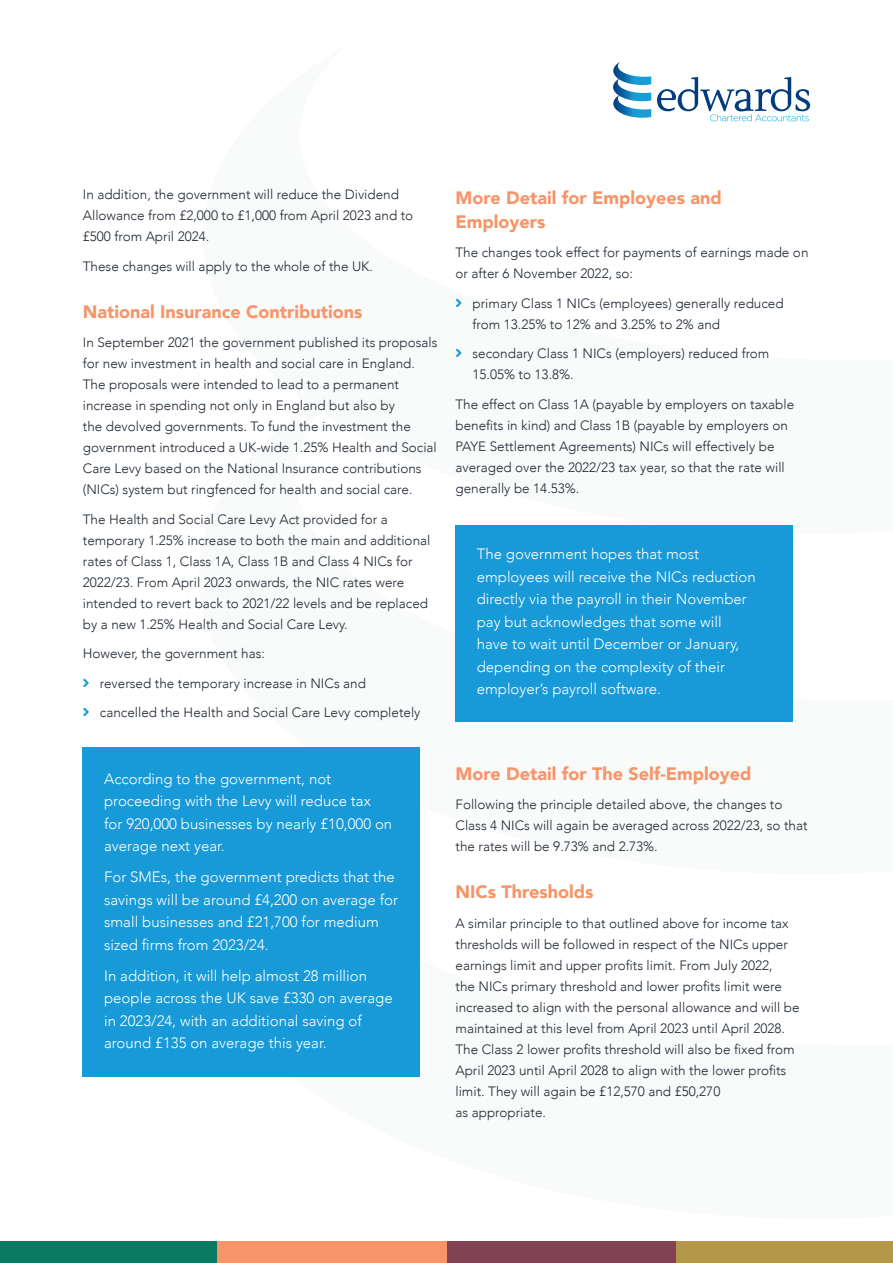
<style>
.page{position:relative;width:893px;height:1263px;background:#fff}
.page>*{position:absolute;margin:0;border:0;box-sizing:border-box;transform-origin:0 0}
.Edwards_Heading_3{font:900 18px/24px "Avenir";color:#f79468}
.Edwards_Heading_2{font:900 18px "Avenir";color:#f79468}
.Edwards_body_copy{font:300 15px/22.5px "Avenir";color:#fff}
.Edwards_body_copy-2{font:300 13.5px/21px "Avenir";color:#202832}
</style>
<div class="page">
<svg style="left:613px;top:62px;width:38px;height:56px"></svg>
<svg style="left:657px;top:77px;width:153px;height:44px"></svg>
<div style="left:455px;top:526px;width:338px;height:196px;background:#179ad7"></div>
<div style="left:446px;top:1242px;width:230px;height:21px;background:#824256"></div>
<div style="left:0;top:1242px;width:217px;height:21px;background:#097961"></div>
<div style="left:676px;top:1242px;width:217px;height:21px;background:#b4964b"></div>
<div style="left:217px;top:1242px;width:229px;height:21px;background:#f79468"></div>
<div style="left:83px;top:747px;width:337px;height:330px;background:#179ad7"></div>
<p class="Edwards_body_copy-2" style="left:83px;top:184px;width:332px">In addition, the government will reduce the Dividend<br>Allowance from £2,000 to £1,000 from April 2023 and to £500 from April 2024.</p>
<p class="Edwards_body_copy-2" style="left:83px;top:256px;width:292px">These changes will apply to the whole of the UK.</p>
<p class="Edwards_Heading_3" style="left:83px;top:299px;width:281px">National Insurance Contributions</p>
<p class="Edwards_body_copy-2" style="left:83px;top:332px;width:356px">In September 2021 the government published its proposals for new investment in health and social care in England.<br>The proposals were intended to lead to a permanent increase in spending not only in England but also by<br>the devolved governments. To fund the investment the government introduced a UK-wide 1.25% Health and Social Care Levy based on the National Insurance contributions (NICs) system but ringfenced for health and social care.</p>
<p class="Edwards_body_copy-2" style="left:83px;top:509px;width:349px">The Health and Social Care Levy Act provided for a temporary 1.25% increase to both the main and additional rates of Class 1, Class 1A, Class 1B and Class 4 NICs for 2022/23. From April 2023 onwards, the NIC rates were intended to revert back to 2021/22 levels and be replaced by a new 1.25% Health and Social Care Levy.</p>
<p class="Edwards_body_copy-2" style="left:83px;top:643px;width:184px">However, the government has:</p>
<p class="Edwards_body_copy-2" style="left:100px;top:673px;width:268px">reversed the temporary increase in NICs and</p>
<p class="Edwards_body_copy-2" style="left:100px;top:702px;width:322px">cancelled the Health and Social Care Levy completely</p>
<p class="Edwards_body_copy" style="left:104px;top:767px;width:290px">According to the government, not proceeding with the Levy will reduce tax for 920,000 businesses by nearly £10,000 on average next year.</p>
<p class="Edwards_body_copy" style="left:104px;top:866px;width:295px">For SMEs, the government predicts that the savings will be around £4,200 on average for small businesses and £21,700 for medium sized firms from 2023/24.</p>
<p class="Edwards_body_copy" style="left:104px;top:964px;width:290px">In addition, it will help almost 28 million people across the UK save £330 on average in 2023/24, with an additional saving of around £135 on average this year.</p>
<p class="Edwards_Heading_3" style="left:455px;top:185px;width:268px">More Detail for Employees and<br>Employers</p>
<p class="Edwards_body_copy-2" style="left:455px;top:242px;width:354px">The changes took effect for payments of earnings made on or after 6 November 2022, so:</p>
<p class="Edwards_body_copy-2" style="left:472px;top:293px;width:313px">primary Class 1 NICs (employees) generally reduced from 13.25% to 12% and 3.25% to 2% and</p>
<p class="Edwards_body_copy-2" style="left:472px;top:343px;width:298px">secondary Class 1 NICs (employers) reduced from<br>15.05% to 13.8%.</p>
<p class="Edwards_body_copy-2" style="left:455px;top:394px;width:340px">The effect on Class 1A (payable by employers on taxable benefits in kind) and Class 1B (payable by employers on PAYE Settlement Agreements) NICs will effectively be averaged over the 2022/23 tax year, so that the rate will generally be 14.53%.</p>
<p class="Edwards_body_copy" style="left:477px;top:543px;width:281px">The government hopes that most employees will receive the NICs reduction directly via the payroll in their November pay but acknowledges that some will have to wait until December or January, depending on the complexity of their employer’s payroll software.</p>
<p class="Edwards_Heading_2" style="left:455px;top:758px;width:297px">More Detail for The Self-Employed</p>
<p class="Edwards_body_copy-2" style="left:455px;top:794px;width:354px">Following the principle detailed above, the changes to<br>Class 4 NICs will again be averaged across 2022/23, so that the rates will be 9.73% and 2.73%.</p>
<p class="Edwards_Heading_3" style="left:455px;top:879px;width:139px">NICs Thresholds</p>
<p class="Edwards_body_copy-2" style="left:455px;top:913px;width:346px">A similar principle to that outlined above for income tax thresholds will be followed in respect of the NICs upper earnings limit and upper profits limit. From July 2022,<br>the NICs primary threshold and lower profits limit were increased to align with the personal allowance and will be maintained at this level from April 2023 until April 2028.<br>The Class 2 lower profits threshold will also be fixed from April 2023 until April 2028 to align with the lower profits limit. They will again be £12,570 and £50,270<br>as appropriate.</p>
</div>
